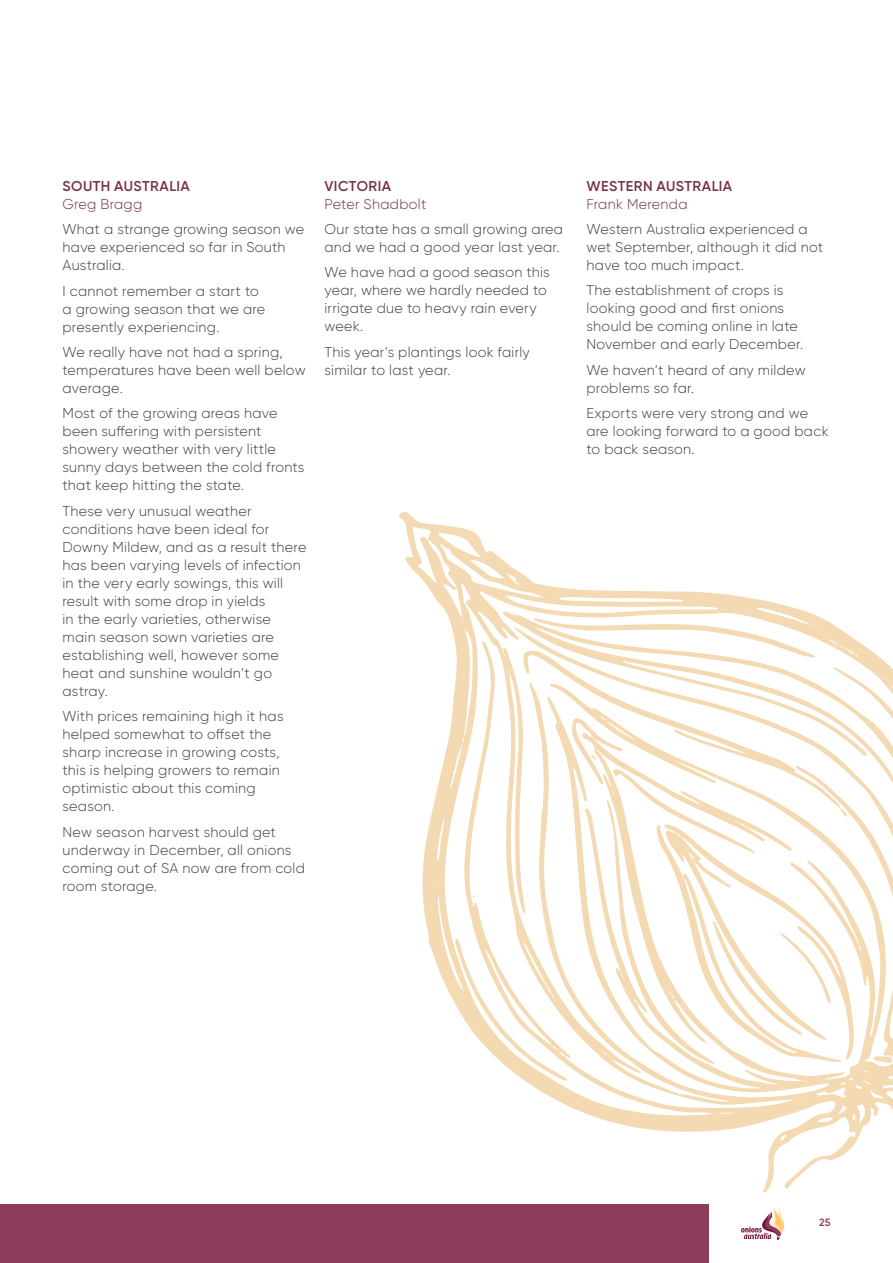
<style>
.page{position:relative;width:893px;height:1263px;background:#fff}
.page>*{position:absolute;margin:0;border:0;box-sizing:border-box;transform-origin:0 0}
.t1{font:300 14.25px/18px "Gilroy";letter-spacing:.015em;color:#414042}
.t2{font:600 14.25px "Gilroy";letter-spacing:.025em;color:#77324b}
.t3{font:300 14.25px "Gilroy";letter-spacing:.02em;color:#77324b}
.t4{font:600 10.5px "Gilroy";color:#8b3c5a}
</style>
<div class="page">
<svg style="left:399px;top:512px;width:494px;height:680px"></svg>
<svg style="left:516px;top:628px;width:377px;height:407px"></svg>
<svg style="left:523px;top:650px;width:317px;height:67px"></svg>
<svg style="left:534px;top:618px;width:281px;height:40px"></svg>
<svg style="left:873px;top:1056px;width:20px;height:8px"></svg>
<svg style="left:455px;top:717px;width:399px;height:364px"></svg>
<svg style="left:741px;top:1206px;width:43px;height:34px"></svg>
<div style="left:0;top:1205px;width:708px;height:58px;background:#8b3c5a"></div>
<p class="t2" style="left:63px;top:177px;width:129px">SOUTH AUSTRALIA</p>
<p class="t3" style="left:63px;top:195px;width:81px">Greg Bragg</p>
<p class="t1" style="left:63px;top:220px;width:243px">What a strange growing season we have experienced so far in South<br>Australia.</p>
<p class="t1" style="left:63px;top:281px;width:204px">I cannot remember a start to a growing season that we are presently experiencing.</p>
<p class="t1" style="left:63px;top:343px;width:245px">We really have not had a spring, temperatures have been well below average.</p>
<p class="t1" style="left:63px;top:404px;width:243px">Most of the growing areas have been suffering with persistent showery weather with very little sunny days between the cold fronts that keep hitting the state.</p>
<p class="t1" style="left:63px;top:502px;width:245px">These very unusual weather conditions have been ideal for<br>Downy Mildew, and as a result there has been varying levels of infection in the very early sowings, this will result with some drop in yields<br>in the early varieties, otherwise main season sown varieties are establishing well, however some heat and sunshine wouldn’t go astray.</p>
<p class="t1" style="left:63px;top:707px;width:223px">With prices remaining high it has helped somewhat to offset the sharp increase in growing costs, this is helping growers to remain optimistic about this coming season.</p>
<p class="t1" style="left:63px;top:823px;width:244px">New season harvest should get underway in December, all onions coming out of SA now are from cold room storage.</p>
<p class="t2" style="left:325px;top:177px;width:68px">VICTORIA</p>
<p class="t3" style="left:324px;top:195px;width:103px">Peter Shadbolt</p>
<p class="t1" style="left:324px;top:220px;width:240px">Our state has a small growing area and we had a good year last year.</p>
<p class="t1" style="left:324px;top:263px;width:227px">We have had a good season this year, where we hardly needed to irrigate due to heavy rain every week.</p>
<p class="t1" style="left:324px;top:343px;width:207px">This year’s plantings look fairly similar to last year.</p>
<p class="t2" style="left:587px;top:177px;width:147px">WESTERN AUSTRALIA</p>
<p class="t3" style="left:586px;top:195px;width:103px">Frank Merenda</p>
<p class="t1" style="left:586px;top:220px;width:238px">Western Australia experienced a wet September, although it did not have too much impact.</p>
<p class="t1" style="left:586px;top:281px;width:218px">The establishment of crops is looking good and first onions should be coming online in late<br>November and early December.</p>
<p class="t1" style="left:586px;top:361px;width:221px">We haven’t heard of any mildew problems so far.</p>
<p class="t1" style="left:586px;top:404px;width:244px">Exports were very strong and we are looking forward to a good back to back season.</p>
<p class="t4" style="left:819px;top:1216px;width:13px">25</p>
</div>
